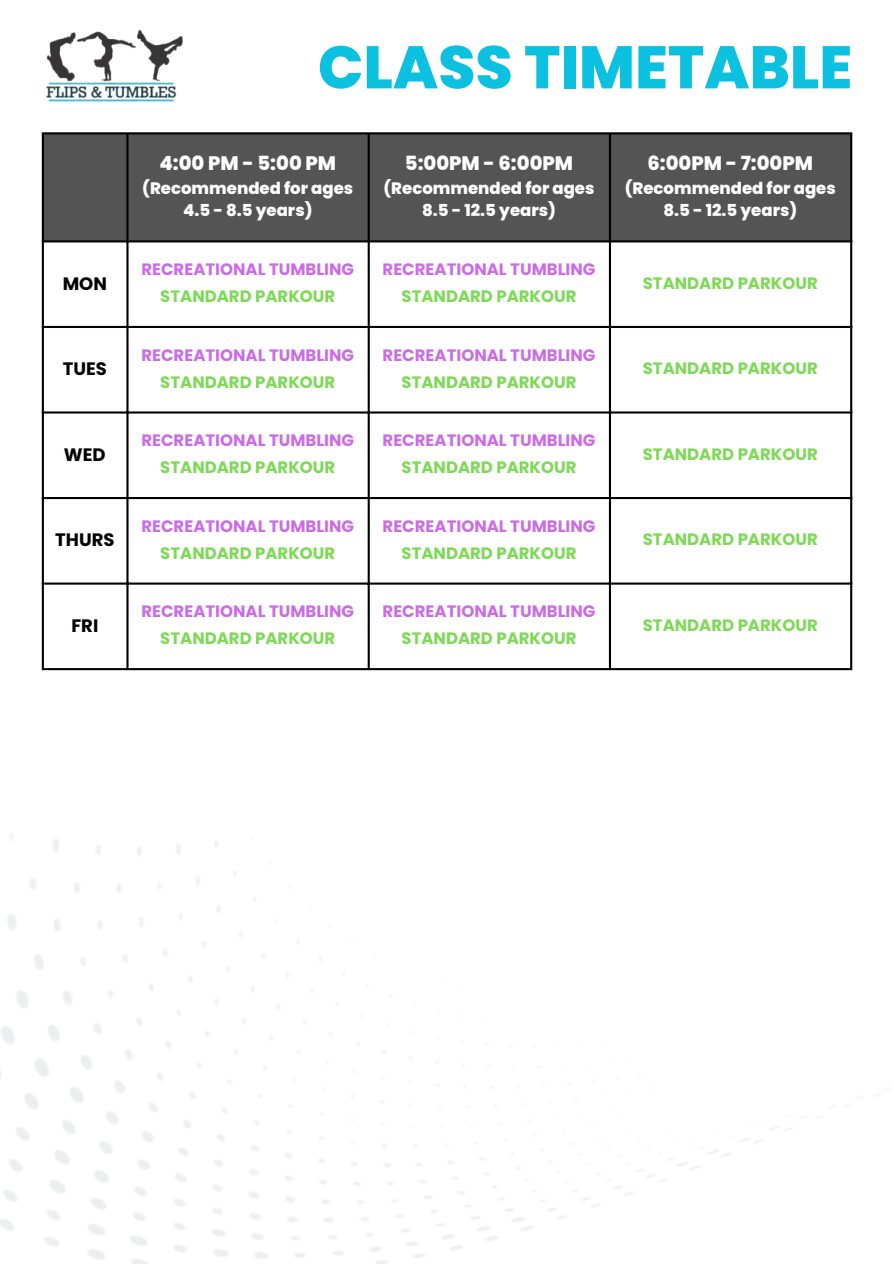
<style>
.page{position:relative;width:894px;height:1264px;background:#fff}
.page>*{position:absolute;margin:0;border:0;box-sizing:border-box;transform-origin:0 0}
.t1{font:800 60px "Poppins";color:#0cc0df}
.t2{font:800 19.5px "Poppins";color:#fff}
.t3{font:700 18px "Poppins";color:#000}
.t4{font:700 16.5px "Poppins";color:#7ed957}
.t5{font:700 16.5px "Poppins";color:#cb6ce6}
.t6{font:800 16.5px/22.5px "Poppins";color:#fff;text-align:center}
</style>
<div class="page">
<div style="left:44px;top:134px;width:805px;height:106px;background:#545454"></div>
<hr style="left:42px;top:134px;width:2px;height:534px;background:#000">
<hr style="left:126px;top:134px;width:2px;height:534px;background:#000">
<hr style="left:367px;top:134px;width:2px;height:534px;background:#000">
<hr style="left:608px;top:134px;width:3px;height:534px;background:#000">
<hr style="left:849px;top:134px;width:3px;height:534px;background:#000">
<hr style="left:42px;top:132px;width:810px;height:2px;background:#000">
<hr style="left:42px;top:240px;width:810px;height:2px;background:#000">
<hr style="left:42px;top:326px;width:810px;height:2px;background:#000">
<hr style="left:42px;top:411px;width:810px;height:2px;background:#000">
<hr style="left:42px;top:497px;width:810px;height:2px;background:#000">
<hr style="left:42px;top:582px;width:810px;height:2px;background:#000">
<hr style="left:42px;top:668px;width:810px;height:2px;background:#000">
<img style="left:46px;top:29px;width:137px;height:73px">
<p class="t1" style="left:318px;top:25px;width:535px">CLASS TIMETABLE</p>
<p class="t2" style="left:159px;top:150px;width:178px">4:00 PM - 5:00 PM</p>
<h1 class="t6" style="left:142px;top:177px;width:212px">(Recommended for ages<br>4.5 - 8.5 years)</h1>
<p class="t2" style="left:405px;top:150px;width:170px">5:00PM - 6:00PM</p>
<p class="t6" style="left:383px;top:177px;width:212px">(Recommended for ages<br>8.5 - 12.5 years)</p>
<p class="t2" style="left:647px;top:150px;width:167px">6:00PM - 7:00PM</p>
<p class="t6" style="left:624px;top:177px;width:212px">(Recommended for ages<br>8.5 - 12.5 years)</p>
<p class="t3" style="left:63px;top:271px;width:46px">MON</p>
<p class="t5" style="left:141px;top:258px;width:214px">RECREATIONAL TUMBLING</p>
<p class="t4" style="left:160px;top:285px;width:176px">STANDARD PARKOUR</p>
<p class="t5" style="left:382px;top:258px;width:214px">RECREATIONAL TUMBLING</p>
<p class="t4" style="left:401px;top:285px;width:176px">STANDARD PARKOUR</p>
<p class="t4" style="left:642px;top:271px;width:176px">STANDARD PARKOUR</p>
<p class="t3" style="left:63px;top:356px;width:46px">TUES</p>
<p class="t5" style="left:141px;top:343px;width:214px">RECREATIONAL TUMBLING</p>
<p class="t4" style="left:160px;top:370px;width:176px">STANDARD PARKOUR</p>
<p class="t5" style="left:382px;top:343px;width:214px">RECREATIONAL TUMBLING</p>
<p class="t4" style="left:401px;top:370px;width:176px">STANDARD PARKOUR</p>
<p class="t4" style="left:642px;top:357px;width:176px">STANDARD PARKOUR</p>
<p class="t3" style="left:64px;top:442px;width:43px">WED</p>
<p class="t5" style="left:141px;top:429px;width:214px">RECREATIONAL TUMBLING</p>
<p class="t4" style="left:160px;top:456px;width:176px">STANDARD PARKOUR</p>
<p class="t5" style="left:382px;top:429px;width:214px">RECREATIONAL TUMBLING</p>
<p class="t4" style="left:401px;top:456px;width:176px">STANDARD PARKOUR</p>
<p class="t4" style="left:642px;top:442px;width:176px">STANDARD PARKOUR</p>
<p class="t3" style="left:55px;top:527px;width:61px">THURS</p>
<p class="t5" style="left:141px;top:514px;width:214px">RECREATIONAL TUMBLING</p>
<p class="t4" style="left:160px;top:541px;width:176px">STANDARD PARKOUR</p>
<p class="t5" style="left:382px;top:514px;width:214px">RECREATIONAL TUMBLING</p>
<p class="t4" style="left:401px;top:541px;width:176px">STANDARD PARKOUR</p>
<p class="t4" style="left:642px;top:528px;width:176px">STANDARD PARKOUR</p>
<p class="t3" style="left:71px;top:613px;width:28px">FRI</p>
<p class="t5" style="left:141px;top:600px;width:214px">RECREATIONAL TUMBLING</p>
<p class="t4" style="left:160px;top:627px;width:176px">STANDARD PARKOUR</p>
<p class="t5" style="left:382px;top:600px;width:214px">RECREATIONAL TUMBLING</p>
<p class="t4" style="left:401px;top:627px;width:176px">STANDARD PARKOUR</p>
<p class="t4" style="left:642px;top:613px;width:176px">STANDARD PARKOUR</p>
</div>
